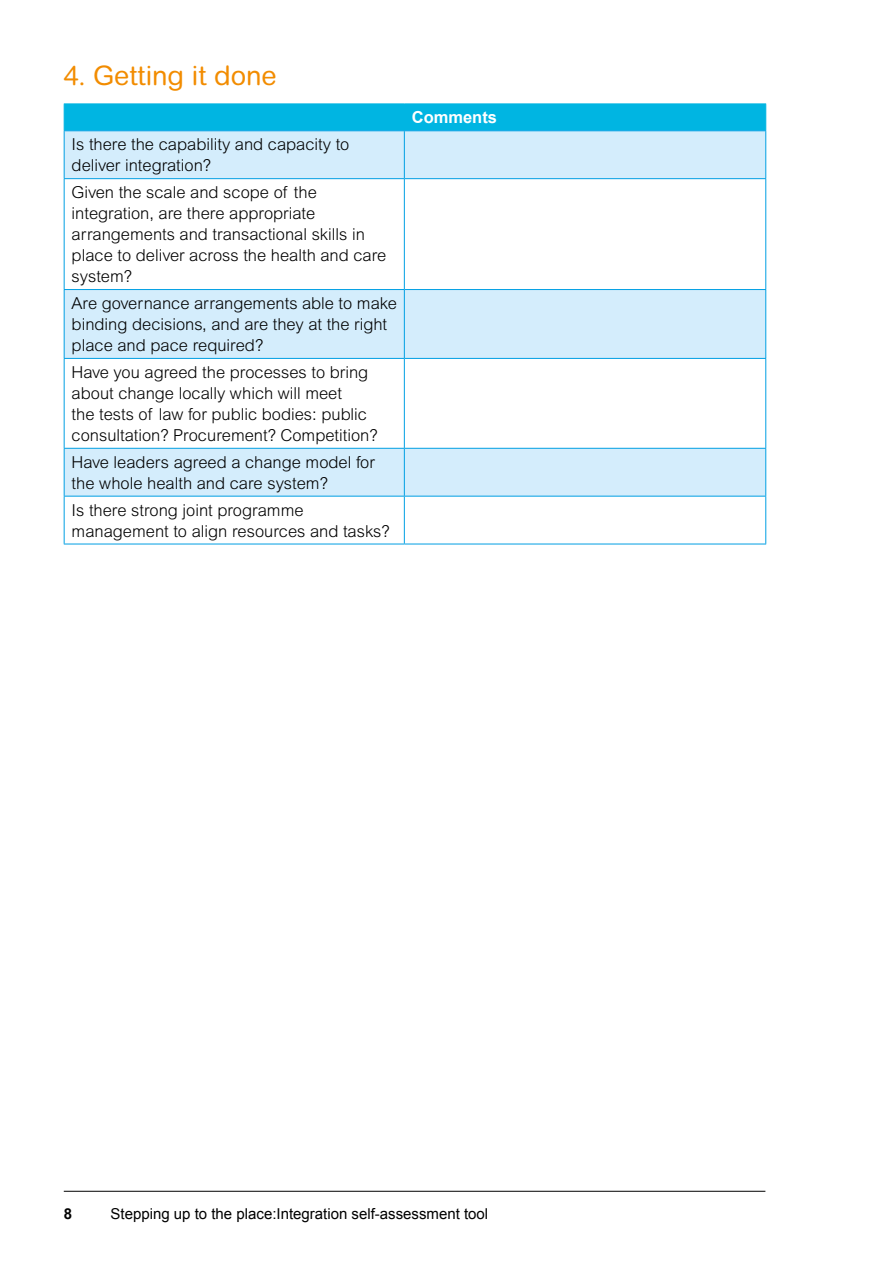
<style>
.page{position:relative;width:893px;height:1263px;background:#fff}
.page>*{position:absolute;margin:0;border:0;box-sizing:border-box;transform-origin:0 0}
.t1{font:27px "Arial Rounded MT";color:#f28c00}
.t2{font:300 16.5px/21px "Arial MT Std";color:#000}
.t3{font:700 16.5px "Arial";color:#fff}
.t4{font:15px "Arial";color:#000}
.t5{font:700 15px "Arial";color:#000}
</style>
<div class="page">
<hr style="left:64px;top:1191px;width:701px;height:1px;background:#000">
<svg style="left:65px;top:131px;width:700px;height:365px"></svg>
<div style="left:64px;top:104px;width:702px;height:26px;background:#00b5e2"></div>
<hr style="left:64px;top:131px;width:1px;height:47px;background:#009fe3">
<hr style="left:64px;top:130px;width:340px;height:1px;background:#009fe3">
<hr style="left:404px;top:131px;width:1px;height:47px;background:#009fe3">
<hr style="left:404px;top:130px;width:362px;height:1px;background:#009fe3">
<hr style="left:765px;top:131px;width:1px;height:47px;background:#009fe3">
<hr style="left:64px;top:179px;width:1px;height:110px;background:#009fe3">
<hr style="left:64px;top:178px;width:340px;height:1px;background:#009fe3">
<hr style="left:404px;top:179px;width:1px;height:110px;background:#009fe3">
<hr style="left:404px;top:178px;width:362px;height:1px;background:#009fe3">
<hr style="left:765px;top:179px;width:1px;height:110px;background:#009fe3">
<hr style="left:64px;top:290px;width:1px;height:68px;background:#009fe3">
<hr style="left:64px;top:289px;width:340px;height:1px;background:#009fe3">
<hr style="left:404px;top:290px;width:1px;height:68px;background:#009fe3">
<hr style="left:404px;top:289px;width:362px;height:1px;background:#009fe3">
<hr style="left:765px;top:290px;width:1px;height:68px;background:#009fe3">
<hr style="left:64px;top:359px;width:1px;height:89px;background:#009fe3">
<hr style="left:64px;top:358px;width:340px;height:1px;background:#009fe3">
<hr style="left:404px;top:359px;width:1px;height:89px;background:#009fe3">
<hr style="left:404px;top:358px;width:362px;height:1px;background:#009fe3">
<hr style="left:765px;top:359px;width:1px;height:89px;background:#009fe3">
<hr style="left:64px;top:449px;width:1px;height:47px;background:#009fe3">
<hr style="left:64px;top:448px;width:340px;height:1px;background:#009fe3">
<hr style="left:404px;top:449px;width:1px;height:47px;background:#009fe3">
<hr style="left:404px;top:448px;width:362px;height:1px;background:#009fe3">
<hr style="left:765px;top:449px;width:1px;height:47px;background:#009fe3">
<hr style="left:64px;top:496px;width:1px;height:48px;background:#009fe3">
<hr style="left:64px;top:496px;width:340px;height:1px;background:#009fe3">
<hr style="left:64px;top:544px;width:340px;height:1px;background:#009fe3">
<hr style="left:404px;top:496px;width:1px;height:48px;background:#009fe3">
<hr style="left:404px;top:496px;width:362px;height:1px;background:#009fe3">
<hr style="left:765px;top:496px;width:1px;height:48px;background:#009fe3">
<hr style="left:404px;top:544px;width:362px;height:1px;background:#009fe3">
<h1 class="t1" style="left:64px;top:59px;width:215px">4. Getting it done</h1>
<p class="t2" style="left:72px;top:134px;width:279px">Is there the capability and capacity to deliver integration?</p>
<p class="t2" style="left:72px;top:182px;width:316px">Given the scale and scope of the integration, are there appropriate arrangements and transactional skills in place to deliver across the health and care system?</p>
<p class="t2" style="left:72px;top:293px;width:327px">Are governance arrangements able to make binding decisions, and are they at the right place and pace required?</p>
<p class="t2" style="left:72px;top:361px;width:308px">Have you agreed the processes to bring about change locally which will meet<br>the tests of law for public bodies: public consultation? Procurement? Competition?</p>
<p class="t2" style="left:72px;top:451px;width:305px">Have leaders agreed a change model for the whole health and care system?</p>
<p class="t2" style="left:72px;top:499px;width:320px">Is there strong joint programme management to align resources and tasks?</p>
<p class="t3" style="left:412px;top:107px;width:87px">Comments</p>
<p class="t5" style="left:64px;top:1203px;width:10px">8</p>
<p class="t4" style="left:111px;top:1203px;width:379px">Stepping up to the place:Integration self-assessment tool</p>
</div>
